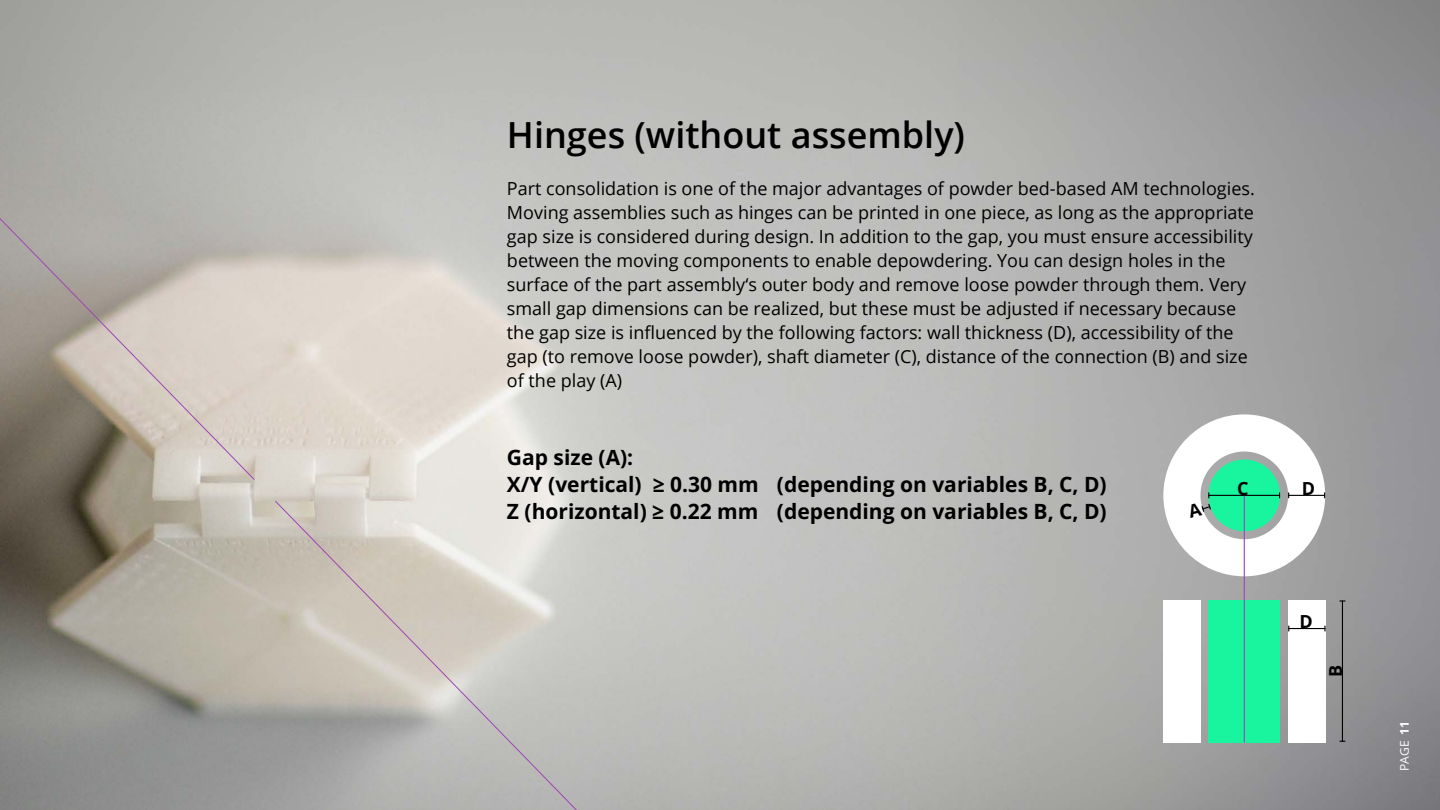
<style>
.page{position:relative;width:1440px;height:810px;background:#fff}
.page>*{position:absolute;margin:0;border:0;box-sizing:border-box;transform-origin:0 0}
.t1{font:600 36px "Open Sans";color:#000}
.t2{font:700 21px/27px "Open Sans";color:#000}
.t3{font:18px/24px "Open Sans";color:#000}
.t4{font:700 18px "Open Sans";color:#000}
.t5{font:12px "Open Sans";color:#fff}
.s1{font-weight:700}
</style>
<div class="page">
<img style="left:0;top:0;width:1440px;height:810px">
<svg style="left:274px;top:500px;width:736px;height:310px;background:#c0bfbb"></svg>
<svg style="left:0;top:0;width:255px;height:481px;background:#afaaa3"></svg>
<div style="left:1208px;top:459px;width:72px;height:72px;background:#18f59e;border-radius:50%"></div>
<div style="left:1163px;top:414px;width:162px;height:162px;border:37px solid #fff;border-radius:50%"></div>
<div style="left:1208px;top:600px;width:72px;height:142px;background:#18f59e"></div>
<div style="left:1288px;top:600px;width:38px;height:142px;background:#fff"></div>
<div style="left:1163px;top:600px;width:37px;height:142px;background:#fff"></div>
<hr style="left:1244px;top:496px;width:1px;height:246px;background:#9f45b5">
<hr style="left:1342px;top:601px;width:1px;height:140px;background:#000">
<hr style="left:1209px;top:495px;width:71px;height:1px;background:#000">
<hr style="left:1289px;top:495px;width:36px;height:1px;background:#000">
<hr style="left:1289px;top:628px;width:36px;height:1px;background:#000">
<svg style="left:1187px;top:493px;width:25px;height:25px"></svg>
<h1 class="t1" style="left:507px;top:111px;width:460px">Hinges (without assembly)</h1>
<p class="t3" style="left:507px;top:176px;width:749px">Part consolidation is one of the major advantages of powder bed-based AM technologies.<br>Moving assemblies such as hinges can be printed in one piece, as long as the appropriate gap size is considered during design. In addition to the gap, you must ensure accessibility between the moving components to enable depowdering. You can design holes in the surface of the part assembly‘s outer body and remove loose powder through them. Very small gap dimensions can be realized, but these must be adjusted if necessary because the gap size is influenced by the following factors: wall thickness (D), accessibility of the gap (to remove loose powder), shaft diameter (C), distance of the connection (B) and size of the play (A)</p>
<p class="t2" style="left:507px;top:443px;width:601px">Gap size (A):<br>X/Y (vertical) ≥ 0.30 mm (depending on variables B, C, D)<br>Z (horizontal) ≥ 0.22 mm (depending on variables B, C, D)</p>
<p class="t4" style="left:1237px;top:476px;width:13px">C</p>
<p class="t4" style="left:1302px;top:476px;width:15px">D</p>
<p class="t4" style="left:1299px;top:610px;width:15px">D</p>
<p class="t4" style="left:1323px;top:677px;width:14px;rotate:-90deg">B</p>
<p class="t5" style="left:1396px;top:771px;width:52px;rotate:-90deg">PAGE <span class="s1">11</span></p>
</div>
